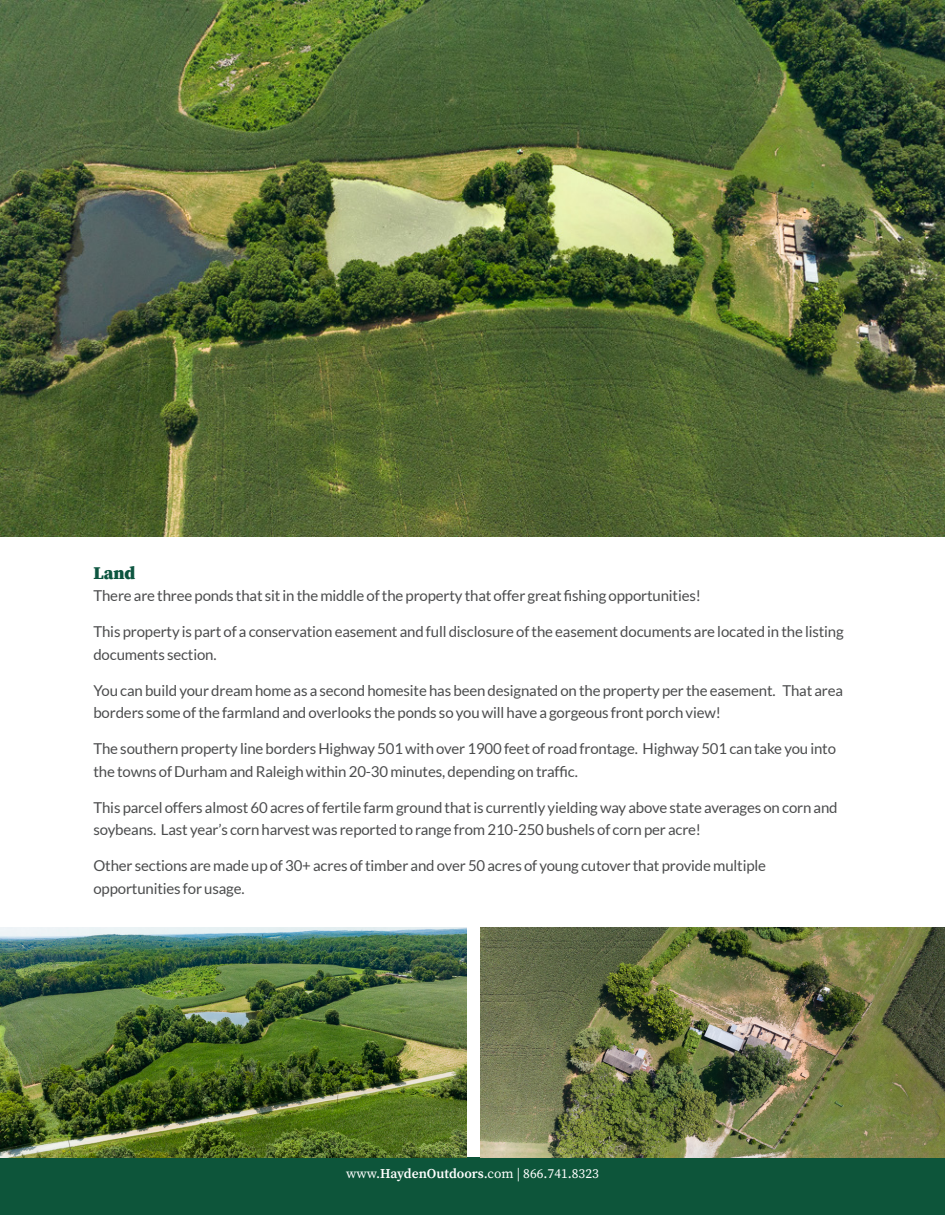
<style>
.page{position:relative;width:945px;height:1215px;background:#fff}
.page>*{position:absolute;margin:0;border:0;box-sizing:border-box;transform-origin:0 0}
.t1{font:900 18px "Source Serif Pro";color:#0d5540}
.Description_Paragraph{font:15px/22.5px "Lato";letter-spacing:-.01em;color:#4b4c4d}
.t2{font:13.5px "Source Serif Pro";color:#fff}
.s1{font-weight:600}
</style>
<div class="page">
<div style="left:0;top:1158px;width:945px;height:57px;background:#0d553a"></div>
<img style="left:0;top:0;width:945px;height:536px">
<img style="left:0;top:927px;width:466px;height:231px">
<img style="left:480px;top:927px;width:465px;height:231px">
<p class="t1" style="left:93px;top:560px;width:44px">Land</p>
<p class="Description_Paragraph" style="left:93px;top:584px;width:609px">There are three ponds that sit in the middle of the property that offer great fishing opportunities!</p>
<p class="Description_Paragraph" style="left:93px;top:620px;width:752px">This property is part of a conservation easement and full disclosure of the easement documents are located in the listing documents section.</p>
<p class="Description_Paragraph" style="left:93px;top:679px;width:751px">You can build your dream home as a second homesite has been designated on the property per the easement. That area borders some of the farmland and overlooks the ponds so you will have a gorgeous front porch view!</p>
<p class="Description_Paragraph" style="left:93px;top:737px;width:744px">The southern property line borders Highway 501 with over 1900 feet of road frontage. Highway 501 can take you into the towns of Durham and Raleigh within 20-30 minutes, depending on traffic.</p>
<p class="Description_Paragraph" style="left:93px;top:796px;width:746px">This parcel offers almost 60 acres of fertile farm ground that is currently yielding way above state averages on corn and soybeans. Last year’s corn harvest was reported to range from 210-250 bushels of corn per acre!</p>
<p class="Description_Paragraph" style="left:93px;top:854px;width:674px">Other sections are made up of 30+ acres of timber and over 50 acres of young cutover that provide multiple opportunities for usage.</p>
<p class="t2" style="left:346px;top:1164px;width:254px">www.<span class="s1">HaydenOutdoors</span>.com | 866.741.8323</p>
</div>
